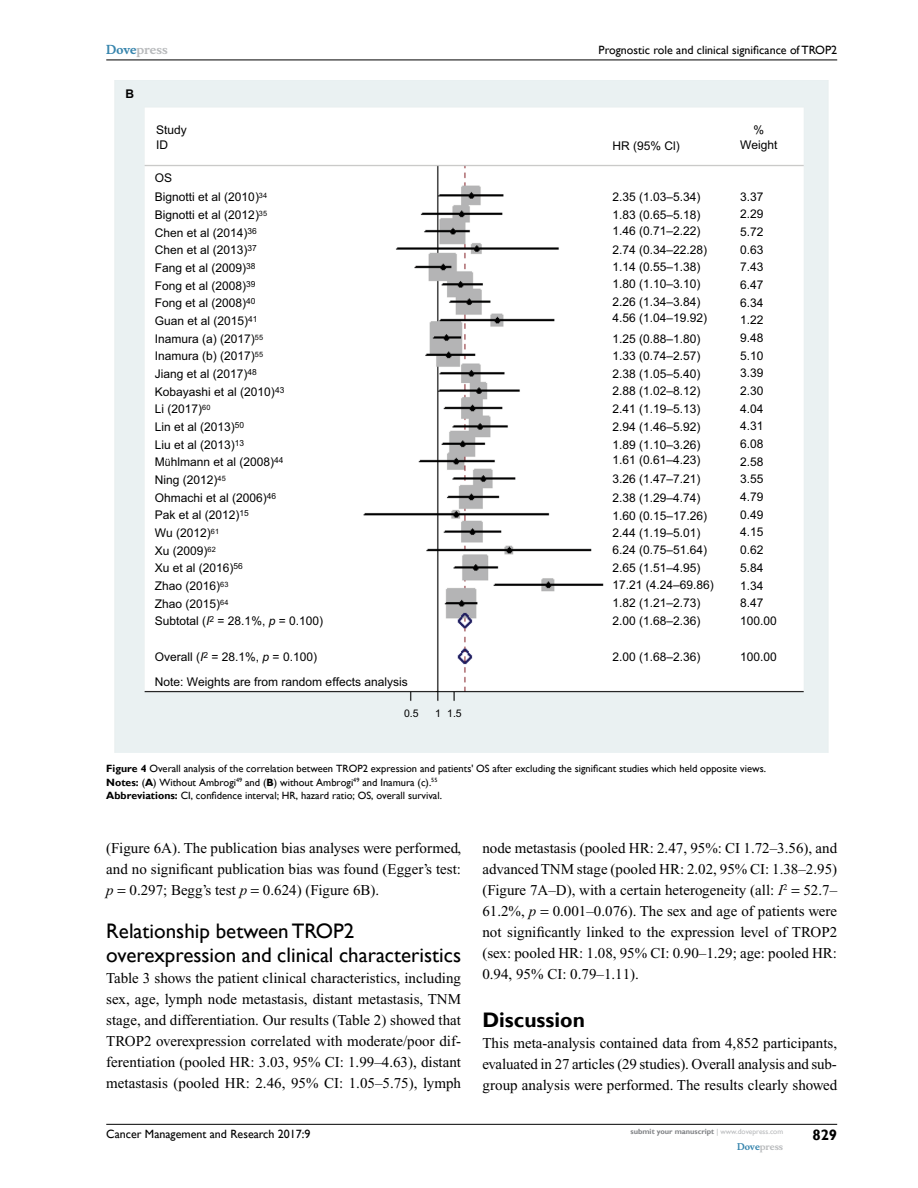
<style>
.page{position:relative;width:918px;height:1188px;background:#fff}
.page>*{position:absolute;margin:0;border:0;box-sizing:border-box;transform-origin:0 0}
.t1{font:21px/24px "Gill Sans";color:#000}
.t2{font:700 21px "Gill Sans";color:#000}
.t3{font:15px/21px "Times New Roman";color:#000;text-align:justify}
.t4{font:700 15px "Gill Sans";color:#000}
.t5{font:12px/17.7px "Arial";color:#000}
.t6{font:12px "Gill Sans";color:#000}
.t7{font:700 12px "Musee";color:#b8babc}
.t8{font:700 12px "Arial";color:#000}
.t9{font:10.5px/13.5px "Gill Sans";color:#000}
.t10{font:10.5px "Arial";color:#000}
.t11{font:700 9px "Musee";color:#b8babc}
.t12{font:700 7.5px "Gill Sans";color:#808285}
.s1{color:#3785ad}
.s2{font-size:10.5px}
.s3{font-style:italic}
.s4{font-weight:700}
.s5{font-weight:400;color:#b8babc}
</style>
<div class="page">
<hr style="left:106px;top:1124px;width:731px;height:1px;background:#000">
<hr style="left:106px;top:60px;width:731px;height:1px;background:#000">
<img style="left:115px;top:80px;width:714px;height:673px">
<p class="t7" style="left:106px;top:43px;width:63px"><span class="s1">Dove</span>press</p>
<p class="t8" style="left:126px;top:85px;width:10px">B</p>
<p class="t5" style="left:156px;top:123px;width:32px;line-height:14.4px">Study<br>ID</p>
<p class="t5" style="left:155px;top:168px;width:114px;line-height:19.2px">OS<br>Bignotti et al (2010)<sup>34</sup></p>
<p class="t5" style="left:155px;top:206px;width:131px">Bignotti et al (2012)<sup>35<br></sup>Chen et al (2014)<sup>36<br></sup>Chen et al (2013)<sup>37<br></sup>Fang et al (2009)<sup>38<br></sup>Fong et al (2008)<sup>39<br></sup>Fong et al (2008)<sup>40<br></sup>Guan et al (2015)<sup>41<br></sup>Inamura (a) (2017)<sup>55<br></sup>Inamura (b) (2017)<sup>55<br></sup>Jiang et al (2017)<sup>48<br></sup>Kobayashi et al (2010)<sup>43<br></sup>Li (2017)<sup>60<br></sup>Lin et al (2013)<sup>50<br></sup>Liu et al (2013)<sup>13<br></sup>M<span class="s2">ü</span>hlmann et al (2008)<sup>44<br></sup>Ning (2012)<sup>45<br></sup>Ohmachi et al (2006)<sup>46<br></sup>Pak et al (2012)<sup>15<br></sup>Wu (2012)<sup>61</sup></p>
<p class="t5" style="left:155px;top:559px;width:90px">Xu et al (2016)<sup>56<br></sup>Zhao (2016)<sup>63<br></sup>Zhao (2015)<sup>64</sup></p>
<p class="t5" style="left:155px;top:541px;width:62px">Xu (2009)<sup>62</sup></p>
<p class="t5" style="left:155px;top:612px;width:170px">Subtotal (<span class="s3">I</span><sup>2</sup> = 28.1%, <span class="s3">p</span> = 0.100)</p>
<p class="t5" style="left:155px;top:645px;width:254px;line-height:24.2px">Overall (<span class="s3">I</span><sup>2</sup> = 28.1%, <span class="s3">p</span> = 0.100)<br>Note: Weights are from random effects analysis</p>
<p class="t10" style="left:404px;top:706px;width:16px">0.5</p>
<p class="t10" style="left:435px;top:706px;width:28px">1 1.5</p>
<p class="t6" style="left:599px;top:43px;width:240px">Prognostic role and clinical significance of TROP2</p>
<p class="t5" style="left:612px;top:137px;width:69px">HR (95% Cl)</p>
<p class="t5" style="left:612px;top:188px;width:90px">2.35 (1.03–5.34)</p>
<p class="t5" style="left:612px;top:206px;width:90px;line-height:16.8px">1.83 (0.65–5.18)<br>1.46 (0.71–2.22)</p>
<p class="t5" style="left:612px;top:259px;width:90px;line-height:16.8px">1.14 (0.55–1.38)<br>1.80 (1.10–3.10)</p>
<p class="t5" style="left:612px;top:241px;width:96px">2.74 (0.34–22.28)</p>
<p class="t5" style="left:612px;top:293px;width:96px;line-height:16px">2.26 (1.34–3.84)<br>4.56 (1.04–19.92)</p>
<p class="t5" style="left:612px;top:330px;width:90px;text-align:justify">1.25 (0.88–1.80)<br>1.33 (0.74–2.57)<br>2.38 (1.05–5.40)<br>2.88 (1.02–8.12)<br>2.41 (1.19–5.13)<br>2.94 (1.46–5.92)<br>1.89 (1.10–3.26)</p>
<p class="t5" style="left:612px;top:450px;width:90px">1.61 (0.61–4.23)</p>
<p class="t5" style="left:612px;top:469px;width:90px;line-height:19px">3.26 (1.47–7.21)<br>2.38 (1.29–4.74)</p>
<p class="t5" style="left:612px;top:507px;width:96px">1.60 (0.15–17.26)</p>
<p class="t5" style="left:612px;top:523px;width:96px">2.44 (1.19–5.01)<br>6.24 (0.75–51.64)<br>2.65 (1.51–4.95)</p>
<p class="t5" style="left:612px;top:575px;width:103px">17.21 (4.24–69.86)</p>
<p class="t5" style="left:612px;top:594px;width:90px">1.82 (1.21–2.73)<br>2.00 (1.68–2.36)</p>
<p class="t5" style="left:612px;top:648px;width:90px">2.00 (1.68–2.36)</p>
<p class="t5" style="left:740px;top:123px;width:39px;line-height:14.4px;text-align:center">%<br>Weight</p>
<p class="t5" style="left:740px;top:188px;width:38px">3.37<br>2.29<br>5.72<br>0.63<br>7.43<br>6.47<br>6.34<br>1.22<br>9.48<br>5.10<br>3.39<br>2.30<br>4.04<br>4.31<br>6.08<br>2.58<br>3.55<br>4.79<br>0.49<br>4.15<br>0.62<br>5.84<br>1.34<br>8.47<br>100.00</p>
<p class="t5" style="left:740px;top:648px;width:38px">100.00</p>
<p class="t9" style="left:106px;top:762px;width:661px"><span class="s4">Figure 4</span> Overall analysis of the correlation between TROP2 expression and patients' OS after excluding the significant studies which held opposite views.<br><span class="s4">Notes:</span> (<span class="s4">A</span>) Without Ambrogi<sup>49</sup> and (<span class="s4">B</span>) without Ambrogi<sup>49</sup> and Inamura (c).<sup>55<br></sup><span class="s4">Abbreviations:</span> CI, confidence interval; HR, hazard ratio; OS, overall survival.</p>
<p class="t3" style="left:106px;top:837px;width:356px">(Figure 6A). The publication bias analyses were performed, and no significant publication bias was found (Egger’s test: <span class="s3">p</span> 0.297; Begg’s test <span class="s3">p</span> 0.624) (Figure 6B).</p>
<h1 class="t1" style="left:106px;top:919px;width:356px">Relationship between TROP2 overexpression and clinical characteristics</h1>
<p class="t3" style="left:106px;top:968px;width:356px">Table 3 shows the patient clinical characteristics, including sex, age, lymph node metastasis, distant metastasis, TNM stage, and differentiation. Our results (Table 2) showed that TROP2 overexpression correlated with moderate/poor dif&shy;ferentiation (pooled HR: 3.03, 95% CI: 1.99–4.63), distant metastasis (pooled HR: 2.46, 95% CI: 1.05–5.75), lymph</p>
<p class="t3" style="left:482px;top:837px;width:356px">node metastasis (pooled HR: 2.47, 95%: CI 1.72–3.56), and advanced TNM stage (pooled HR: 2.02, 95% CI: 1.38–2.95) (Figure 7A–D), with a certain heterogeneity (all: <span class="s3">I</span><sup>2</sup> 52.7– 61.2%, <span class="s3">p</span> 0.001–0.076). The sex and age of patients were not significantly linked to the expression level of TROP2 (sex: pooled HR: 1.08, 95% CI: 0.90–1.29; age: pooled HR:<br>0.94, 95% CI: 0.79–1.11).</p>
<h1 class="t2" style="left:482px;top:1007px;width:104px">Discussion</h1>
<p class="t3" style="left:482px;top:1032px;width:356px">This meta-analysis contained data from 4,852 participants, evaluated in 27 articles (29 studies). Overall analysis and sub&shy;group analysis were performed. The results clearly showed</p>
<p class="t6" style="left:106px;top:1127px;width:206px">Cancer Management and Research 2017:9</p>
<p class="t12" style="left:631px;top:1127px;width:154px">submit your manuscript <span class="s5">| www.dovepress.com</span></p>
<p class="t11" style="left:737px;top:1141px;width:48px"><span class="s1">Dove</span>press</p>
<p class="t4" style="left:812px;top:1126px;width:26px">829</p>
</div>
